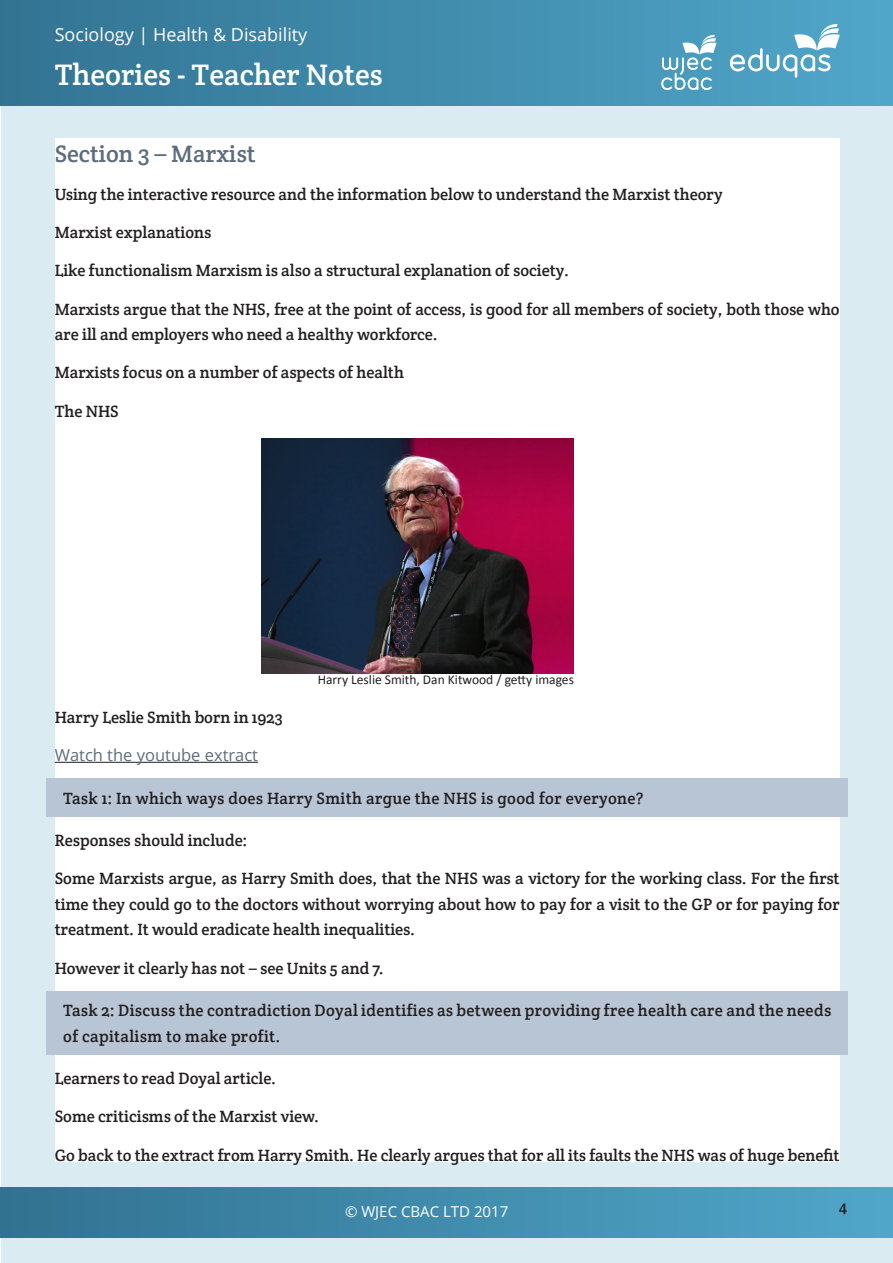
<style>
.page{position:relative;width:893px;height:1263px;background:#fff}
.page>*{position:absolute;margin:0;border:0;box-sizing:border-box;transform-origin:0 0}
.t1{font:30px "Crete Round";color:#fff}
.sub-heading{font:24px "Crete Round";color:#5d6d7d}
.t2{font:18px "Open Sans";color:#fff}
.Paragraph_text{font:16.5px/25.5px "Crete Round";color:#231f20}
.highlight-text{font:16.5px/25.5px "Crete Round";letter-spacing:.02em;color:#231f20}
.Paragraph_text-2{font:16.5px "Open Sans";color:#5d6d7d}
.t3{font:15px "Open Sans";color:#fff}
.t4{font:13.5px "Calibri";color:#231f20}
</style>
<div class="page">
<div style="left:1px;top:1px;width:892px;height:1262px;background:#dbebf2"></div>
<div style="left:0;top:1px;width:893px;height:105px;background:linear-gradient(to right,#337392,#50a7ca)"></div>
<svg style="left:730px;top:24px;width:110px;height:54px;background:#73b4cf"></svg>
<div style="left:0;top:1187px;width:893px;height:50px;background:linear-gradient(to right,#327291,#50a7c9)"></div>
<svg style="left:661px;top:35px;width:55px;height:55px;background:#79b5ce"></svg>
<div style="left:55px;top:138px;width:785px;height:1024px;background:#fff"></div>
<hr style="left:55px;top:762px;width:203px;height:1px;background:#231f20">
<div style="left:46px;top:779px;width:802px;height:38px;background:#b8c5d4"></div>
<div style="left:46px;top:991px;width:802px;height:64px;background:#b8c5d4"></div>
<img style="left:262px;top:438px;width:312px;height:235px">
<p class="t2" style="left:55px;top:22px;width:254px">Sociology | Health &amp; Disability</p>
<h1 class="t1" style="left:55px;top:55px;width:330px">Theories - Teacher Notes</h1>
<p class="sub-heading" style="left:55px;top:138px;width:202px">Section 3 – Marxist</p>
<p class="Paragraph_text" style="left:55px;top:181px;width:669px">Using the interactive resource and the information below to understand the Marxist theory</p>
<p class="Paragraph_text" style="left:55px;top:220px;width:158px">Marxist explanations</p>
<p class="Paragraph_text" style="left:55px;top:258px;width:516px">Like functionalism Marxism is also a structural explanation of society.</p>
<p class="Paragraph_text" style="left:55px;top:296px;width:786px">Marxists argue that the NHS, free at the point of access, is good for all members of society, both those who are ill and employers who need a healthy workforce.</p>
<p class="Paragraph_text" style="left:55px;top:360px;width:351px">Marxists focus on a number of aspects of health</p>
<p class="Paragraph_text" style="left:55px;top:398px;width:66px">The NHS</p>
<p class="t4" style="left:318px;top:670px;width:258px">Harry Leslie Smith, Dan Kitwood / getty images</p>
<p class="Paragraph_text" style="left:55px;top:704px;width:230px">Harry Leslie Smith born in 1923</p>
<p class="Paragraph_text-2" style="left:55px;top:744px;width:205px">Watch the youtube extract</p>
<p class="highlight-text" style="left:63px;top:785px;width:582px">Task 1: In which ways does Harry Smith argue the NHS is good for everyone?</p>
<p class="Paragraph_text" style="left:55px;top:827px;width:194px">Responses should include:</p>
<p class="Paragraph_text" style="left:55px;top:866px;width:787px;text-align:justify">Some Marxists argue, as Harry Smith does, that the NHS was a victory for the working class. For the first time they could go to the doctors without worrying about how to pay for a visit to the GP or for paying for treatment. It would eradicate health inequalities.</p>
<p class="Paragraph_text" style="left:55px;top:955px;width:331px">However it clearly has not – see Units 5 and 7.</p>
<p class="highlight-text" style="left:63px;top:997px;width:769px">Task 2: Discuss the contradiction Doyal identifies as between providing free health care and the needs of capitalism to make profit.</p>
<p class="Paragraph_text" style="left:55px;top:1065px;width:223px">Learners to read Doyal article.</p>
<p class="Paragraph_text" style="left:55px;top:1104px;width:266px">Some criticisms of the Marxist view.</p>
<p class="Paragraph_text" style="left:55px;top:1142px;width:786px">Go back to the extract from Harry Smith. He clearly argues that for all its faults the NHS was of huge benefit</p>
<p class="t3" style="left:345px;top:1201px;width:165px">© WJEC CBAC LTD 2017</p>
<p class="Paragraph_text" style="left:839px;top:1193px;width:10px">4</p>
</div>
